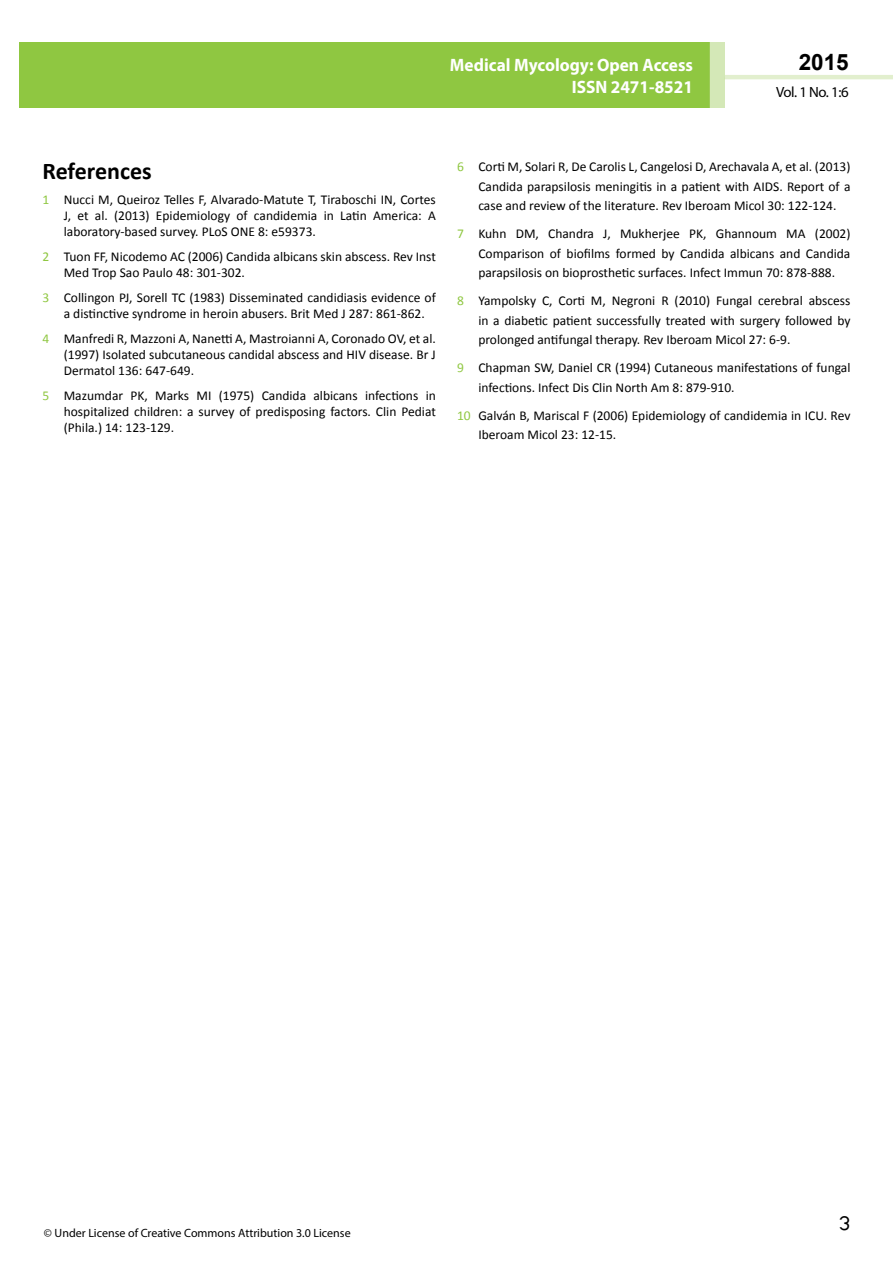
<style>
.page{position:relative;width:893px;height:1263px;background:#fff}
.page>*{position:absolute;margin:0;border:0;box-sizing:border-box;transform-origin:0 0}
.t1{font:25.5px "Tunga";color:#000}
.t2{font:700 24px "Calibri";color:#000}
.t3{font:700 22.5px "Arial";color:#000}
.t4{font:700 18px/21.6px "Myriad Pro";color:#fff;text-align:right;scale:.96 1}
.t5{font:14.85px "Myriad Pro";color:#000}
.t6{font:13.5px/16.2px "Calibri";color:#000;text-align:justify}
.t7{font:12px "Myriad Pro";color:#000}
.s1{color:#8fc741}
</style>
<div class="page">
<hr style="left:725px;top:75px;width:168px;height:4px;background:#e2efce">
<div style="left:19px;top:42px;width:690px;height:66px;background:#8fc741"></div>
<div style="left:709px;top:42px;width:16px;height:66px;background:#d4e8b7"></div>
<h3 class="t4" style="left:517px;top:53px;width:198px">ARCHIVOS DE MEDICINA<br>ISSN 1698-9465</h3>
<h3 class="t3" style="left:799px;top:47px;width:52px">2015</h3>
<h3 class="t4" style="left:450px;top:54px;width:255px">Medical Mycology: Open Access<br>ISSN 2471-8521</h3>
<p class="t5" style="left:776px;top:83px;width:74px">Vol. 1 No. 1:6</p>
<h2 class="t2" style="left:43px;top:156px;width:111px">References</h2>
<p class="t6" style="left:64px;top:191px;width:374px;text-indent:-21px"><span class="s1">1</span> Nucci M, Queiroz Telles F, Alvarado-Matute T, Tiraboschi IN, Cortes J, et al. (2013) Epidemiology of candidemia in Latin America: A laboratory-based survey. PLoS ONE 8: e59373.</p>
<p class="t6" style="left:64px;top:248px;width:374px;text-indent:-21px"><span class="s1">2</span> Tuon FF, Nicodemo AC (2006) Candida albicans skin abscess. Rev Inst<br>Med Trop Sao Paulo 48: 301-302.</p>
<p class="t6" style="left:64px;top:289px;width:374px;text-indent:-21px"><span class="s1">3</span> Collingon PJ, Sorell TC (1983) Disseminated candidiasis evidence of a distinctive syndrome in heroin abusers. Brit Med J 287: 861-862.</p>
<p class="t6" style="left:64px;top:330px;width:374px;text-indent:-21px"><span class="s1">4</span> Manfredi R, Mazzoni A, Nanetti A, Mastroianni A, Coronado OV, et al. (1997) Isolated subcutaneous candidal abscess and HIV disease. Br J Dermatol 136: 647-649.</p>
<p class="t6" style="left:64px;top:387px;width:374px;text-indent:-21px"><span class="s1">5</span> Mazumdar PK, Marks MI (1975) Candida albicans infections in hospitalized children: a survey of predisposing factors. Clin Pediat (Phila.) 14: 123-129.</p>
<p class="t6" style="left:478px;top:157px;width:374px;line-height:19.5px;text-indent:-21px"><span class="s1">6</span> Corti M, Solari R, De Carolis L, Cangelosi D, Arechavala A, et al. (2013)<br>Candida parapsilosis meningitis in a patient with AIDS. Report of a case and review of the literature. Rev Iberoam Micol 30: 122-124.</p>
<p class="t6" style="left:478px;top:224px;width:374px;line-height:19.5px;text-indent:-21px"><span class="s1">7</span> Kuhn DM, Chandra J, Mukherjee PK, Ghannoum MA (2002)<br>Comparison of biofilms formed by Candida albicans and Candida parapsilosis on bioprosthetic surfaces. Infect Immun 70: 878-888.</p>
<p class="t6" style="left:478px;top:291px;width:374px;line-height:19.5px;text-indent:-21px"><span class="s1">8</span> Yampolsky C, Corti M, Negroni R (2010) Fungal cerebral abscess in a diabetic patient successfully treated with surgery followed by prolonged antifungal therapy. Rev Iberoam Micol 27: 6-9.</p>
<p class="t6" style="left:478px;top:358px;width:374px;line-height:19.5px;text-indent:-21px"><span class="s1">9</span> Chapman SW, Daniel CR (1994) Cutaneous manifestations of fungal infections. Infect Dis Clin North Am 8: 879-910.</p>
<p class="t6" style="left:478px;top:406px;width:374px;line-height:19.5px;text-indent:-21px"><span class="s1">10</span> Galván B, Mariscal F (2006) Epidemiology of candidemia in ICU. Rev<br>Iberoam Micol 23: 12-15.</p>
<p class="t7" style="left:44px;top:1226px;width:308px">© Under License of Creative Commons Attribution 3.0 License</p>
<h1 class="t1" style="left:839px;top:1206px;width:13px">3</h1>
</div>
